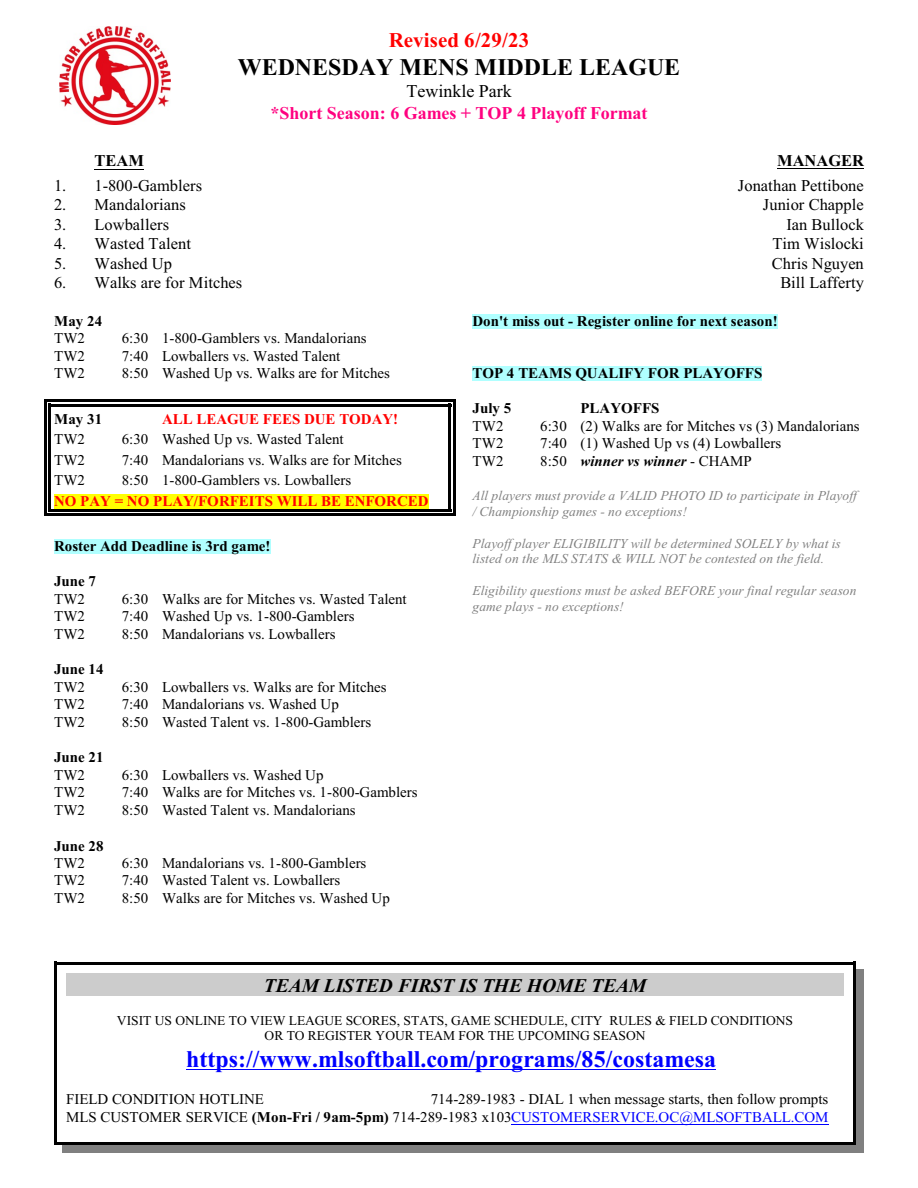
<style>
.page{position:relative;width:918px;height:1188px;background:#fff}
.page>*{position:absolute;margin:0;border:0;box-sizing:border-box;transform-origin:0 0}
.t1{font:700 24px "Times New Roman";color:#00f}
.t2{font:700 24px "Times New Roman";color:#000}
.t3{font:700 21px "Times New Roman";letter-spacing:.005em;color:#f00}
.t4{font:italic 700 19.5px "Times New Roman";color:#000}
.t5{font:700 18px "Times New Roman";color:#ff0080}
.t6{font:18px "Times New Roman";color:#000}
.t7{font:16.5px "Times New Roman";color:#000}
.t8{font:700 16.5px "Times New Roman";color:#000}
.t9{font:15px/17.9px "Times New Roman";color:#000;text-align:right}
.t10{font:700 15px "Times New Roman";color:#000}
.t11{font:700 15px "Times New Roman";color:#f00}
.t12{font:italic 700 15px "Times New Roman";color:#000}
.t13{font:italic 13.5px/15.9px "Times New Roman";color:#808080}
.t14{font:13.5px/15.9px "Times New Roman";color:#000;text-align:center}
.s1{font-weight:400;font-style:normal}
.s2{font-weight:700}
.s3{color:#00f}
</style>
<div class="page">
<hr style="left:48px;top:404px;width:3px;height:26px;background:#000">
<hr style="left:448px;top:404px;width:3px;height:26px;background:#000">
<hr style="left:48px;top:404px;width:403px;height:2px;background:#000">
<hr style="left:44px;top:399px;width:2px;height:38px;background:#000">
<hr style="left:453px;top:399px;width:2px;height:38px;background:#000">
<hr style="left:44px;top:399px;width:411px;height:3px;background:#000">
<hr style="left:48px;top:430px;width:3px;height:20px;background:#000">
<hr style="left:448px;top:430px;width:3px;height:20px;background:#000">
<hr style="left:44px;top:423px;width:2px;height:35px;background:#000">
<hr style="left:453px;top:423px;width:2px;height:35px;background:#000">
<hr style="left:48px;top:451px;width:3px;height:20px;background:#000">
<hr style="left:448px;top:451px;width:3px;height:20px;background:#000">
<hr style="left:44px;top:443px;width:2px;height:35px;background:#000">
<hr style="left:453px;top:443px;width:2px;height:35px;background:#000">
<hr style="left:48px;top:471px;width:3px;height:21px;background:#000">
<hr style="left:448px;top:471px;width:3px;height:21px;background:#000">
<hr style="left:44px;top:464px;width:2px;height:35px;background:#000">
<hr style="left:453px;top:464px;width:2px;height:35px;background:#000">
<hr style="left:48px;top:492px;width:3px;height:20px;background:#000">
<hr style="left:448px;top:492px;width:3px;height:20px;background:#000">
<hr style="left:48px;top:509px;width:403px;height:3px;background:#000">
<hr style="left:44px;top:485px;width:2px;height:31px;background:#000">
<hr style="left:453px;top:485px;width:2px;height:31px;background:#000">
<hr style="left:44px;top:514px;width:411px;height:2px;background:#000">
<img style="left:60px;top:27px;width:111px;height:97px">
<div style="left:66px;top:974px;width:778px;height:22px;background:#ccc"></div>
<hr style="left:186px;top:1069px;width:530px;height:1px;background:#00f">
<hr style="left:511px;top:1124px;width:318px;height:1px;background:#00f">
<hr style="left:54px;top:962px;width:3px;height:183px;background:#000">
<hr style="left:853px;top:962px;width:3px;height:183px;background:#000">
<hr style="left:54px;top:962px;width:802px;height:2px;background:#000">
<hr style="left:54px;top:1142px;width:802px;height:3px;background:#000">
<div style="left:856px;top:970px;width:8px;height:183px;background:#808080"></div>
<div style="left:62px;top:1145px;width:802px;height:8px;background:#808080"></div>
<hr style="left:94px;top:169px;width:50px;height:1px;background:#000">
<hr style="left:777px;top:168px;width:87px;height:1px;background:#000">
<div style="left:54px;top:494px;width:375px;height:15px;background:#ff0"></div>
<div style="left:54px;top:539px;width:216px;height:15px;background:#b0ffff"></div>
<div style="left:472px;top:314px;width:306px;height:15px;background:#b0ffff"></div>
<div style="left:472px;top:366px;width:290px;height:15px;background:#b0ffff"></div>
<h2 class="t3" style="left:389px;top:33px;width:142px">Revised 6/29/23</h2>
<h1 class="t2" style="left:238px;top:59px;width:444px">WEDNESDAY MENS MIDDLE LEAGUE</h1>
<p class="t6" style="left:406px;top:85px;width:107px">Tewinkle Park</p>
<p class="t5" style="left:270px;top:106px;width:379px">*Short Season: 6 Games + TOP 4 Playoff Format</p>
<p class="t8" style="left:94px;top:155px;width:51px">TEAM</p>
<p class="t8" style="left:777px;top:155px;width:89px">MANAGER</p>
<p class="t7" style="left:54px;top:179px;width:150px">1. 1-800-Gamblers</p>
<p class="t7" style="left:738px;top:179px;width:127px">Jonathan Pettibone</p>
<p class="t7" style="left:54px;top:199px;width:133px">2. Mandalorians</p>
<p class="t7" style="left:763px;top:199px;width:103px">Junior Chapple</p>
<p class="t7" style="left:54px;top:218px;width:117px">3. Lowballers</p>
<p class="t7" style="left:787px;top:218px;width:79px">Ian Bullock</p>
<p class="t7" style="left:54px;top:238px;width:138px">4. Wasted Talent</p>
<p class="t7" style="left:772px;top:238px;width:93px">Tim Wislocki</p>
<p class="t7" style="left:54px;top:257px;width:119px">5. Washed Up</p>
<p class="t7" style="left:772px;top:257px;width:94px">Chris Nguyen</p>
<p class="t7" style="left:54px;top:277px;width:190px">6. Walks are for Mitches</p>
<p class="t7" style="left:780px;top:277px;width:85px">Bill Lafferty</p>
<p class="t10" style="left:54px;top:315px;width:50px">May 24</p>
<p class="t9" style="left:54px;top:330px;width:33px">TW2</p>
<p class="t9" style="left:122px;top:330px;width:246px">6:30 1-800-Gamblers vs. Mandalorians</p>
<p class="t9" style="left:54px;top:348px;width:33px">TW2</p>
<p class="t9" style="left:122px;top:348px;width:220px">7:40 Lowballers vs. Wasted Talent</p>
<p class="t9" style="left:54px;top:366px;width:33px">TW2</p>
<p class="t9" style="left:122px;top:366px;width:270px">8:50 Washed Up vs. Walks are for Mitches</p>
<p class="t10" style="left:54px;top:414px;width:50px">May 31</p>
<p class="t11" style="left:162px;top:414px;width:238px">ALL LEAGUE FEES DUE TODAY!</p>
<p class="t9" style="left:54px;top:432px;width:33px">TW2</p>
<p class="t9" style="left:122px;top:432px;width:224px">6:30 Washed Up vs. Wasted Talent</p>
<p class="t9" style="left:54px;top:452px;width:33px">TW2</p>
<p class="t9" style="left:122px;top:452px;width:282px">7:40 Mandalorians vs. Walks are for Mitches</p>
<p class="t9" style="left:54px;top:473px;width:33px">TW2</p>
<p class="t9" style="left:122px;top:473px;width:231px">8:50 1-800-Gamblers vs. Lowballers</p>
<p class="t11" style="left:54px;top:496px;width:376px">NO PAY = NO PLAY/FORFEITS WILL BE ENFORCED</p>
<p class="t10" style="left:54px;top:541px;width:218px">Roster Add Deadline is 3rd game!</p>
<p class="t10" style="left:54px;top:576px;width:44px">June 7</p>
<p class="t9" style="left:54px;top:591px;width:33px">TW2</p>
<p class="t9" style="left:122px;top:591px;width:287px">6:30 Walks are for Mitches vs. Wasted Talent</p>
<p class="t9" style="left:54px;top:609px;width:33px">TW2</p>
<p class="t9" style="left:122px;top:609px;width:234px">7:40 Washed Up vs. 1-800-Gamblers</p>
<p class="t9" style="left:54px;top:626px;width:33px">TW2</p>
<p class="t9" style="left:122px;top:626px;width:215px">8:50 Mandalorians vs. Lowballers</p>
<p class="t10" style="left:54px;top:664px;width:51px">June 14</p>
<p class="t9" style="left:54px;top:679px;width:33px">TW2</p>
<p class="t9" style="left:122px;top:679px;width:267px">6:30 Lowballers vs. Walks are for Mitches</p>
<p class="t9" style="left:54px;top:697px;width:33px">TW2</p>
<p class="t9" style="left:122px;top:697px;width:219px">7:40 Mandalorians vs. Washed Up</p>
<p class="t9" style="left:54px;top:715px;width:33px">TW2</p>
<p class="t9" style="left:122px;top:715px;width:251px">8:50 Wasted Talent vs. 1-800-Gamblers</p>
<p class="t10" style="left:54px;top:752px;width:51px">June 21</p>
<p class="t9" style="left:54px;top:767px;width:33px">TW2</p>
<p class="t9" style="left:122px;top:767px;width:203px">6:30 Lowballers vs. Washed Up</p>
<p class="t9" style="left:54px;top:785px;width:33px">TW2</p>
<p class="t9" style="left:122px;top:785px;width:297px">7:40 Walks are for Mitches vs. 1-800-Gamblers</p>
<p class="t9" style="left:54px;top:803px;width:33px">TW2</p>
<p class="t9" style="left:122px;top:803px;width:236px">8:50 Wasted Talent vs. Mandalorians</p>
<p class="t10" style="left:54px;top:840px;width:51px">June 28</p>
<p class="t9" style="left:54px;top:855px;width:33px">TW2</p>
<p class="t9" style="left:122px;top:855px;width:246px">6:30 Mandalorians vs. 1-800-Gamblers</p>
<p class="t9" style="left:54px;top:873px;width:33px">TW2</p>
<p class="t9" style="left:122px;top:873px;width:220px">7:40 Wasted Talent vs. Lowballers</p>
<p class="t9" style="left:54px;top:891px;width:33px">TW2</p>
<p class="t9" style="left:122px;top:891px;width:270px">8:50 Walks are for Mitches vs. Washed Up</p>
<p class="t10" style="left:472px;top:315px;width:307px">Don't miss out - Register online for next season!</p>
<p class="t10" style="left:472px;top:368px;width:291px">TOP 4 TEAMS QUALIFY FOR PLAYOFFS</p>
<p class="t10" style="left:472px;top:403px;width:40px">July 5</p>
<p class="t10" style="left:580px;top:403px;width:80px">PLAYOFFS</p>
<p class="t9" style="left:472px;top:418px;width:33px">TW2</p>
<p class="t9" style="left:540px;top:418px;width:321px">6:30 (2) Walks are for Mitches vs (3) Mandalorians</p>
<p class="t9" style="left:472px;top:436px;width:33px">TW2</p>
<p class="t9" style="left:540px;top:436px;width:243px">7:40 (1) Washed Up vs (4) Lowballers</p>
<p class="t9" style="left:472px;top:454px;width:33px">TW2</p>
<p class="t12" style="left:540px;top:456px;width:213px"><span class="s1">8:50</span> winner vs winner <span class="s1">- CHAMP</span></p>
<p class="t13" style="left:472px;top:489px;width:386px">All players must provide a VALID PHOTO ID to participate in Playoff / Championship games - no exceptions!</p>
<p class="t13" style="left:472px;top:536px;width:370px">Playoff player ELIGIBILITY will be determined SOLELY by what is listed on the MLS STATS &amp; WILL NOT be contested on the field.</p>
<p class="t13" style="left:472px;top:584px;width:386px">Eligibility questions must be asked BEFORE your final regular season game plays - no exceptions!</p>
<h3 class="t4" style="left:264px;top:979px;width:384px">TEAM LISTED FIRST IS THE HOME TEAM</h3>
<p class="t14" style="left:117px;top:1013px;width:678px">VISIT US ONLINE TO VIEW LEAGUE SCORES, STATS, GAME SCHEDULE, CITY RULES &amp; FIELD CONDITIONS<br>OR TO REGISTER YOUR TEAM FOR THE UPCOMING SEASON</p>
<h1 class="t1" style="left:186px;top:1050px;width:531px">https://www.mlsoftball.com/programs/85/costamesa</h1>
<p class="t9" style="left:66px;top:1091px;width:199px">FIELD CONDITION HOTLINE</p>
<p class="t9" style="left:66px;top:1091px;width:764px">714-289-1983 - DIAL 1 when message starts, then follow prompts<br>MLS CUSTOMER SERVICE <span class="s2">(Mon-Fri / 9am-5pm)</span> 714-289-1983 x103<span class="s3">CUSTOMERSERVICE.OC@MLSOFTBALL.COM</span></p>
</div>
